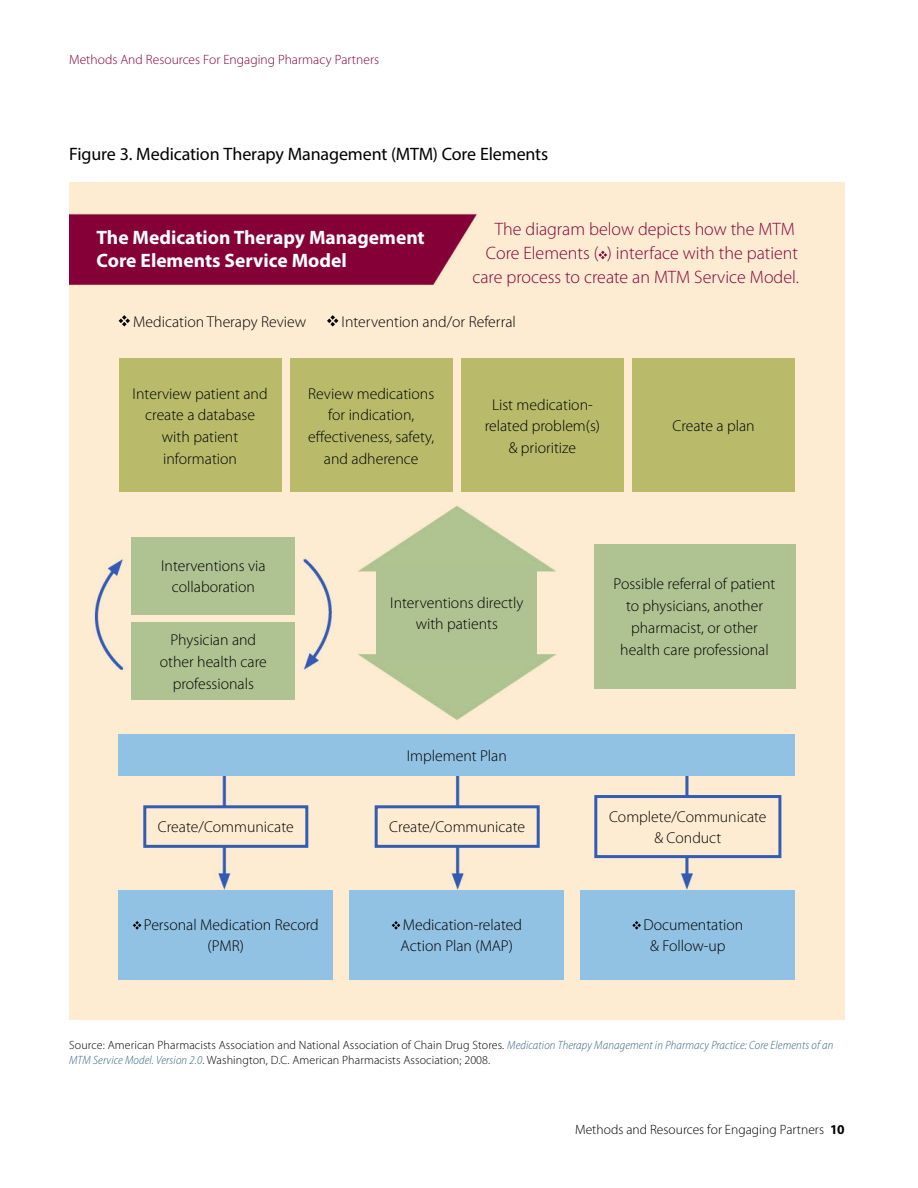
<style>
.page{position:relative;width:918px;height:1188px;background:#fff}
.page>*{position:absolute;margin:0;border:0;box-sizing:border-box;transform-origin:0 0}
.t1{font:700 19.5px/23.4px "Myriad Pro";color:#fff}
.t2{font:300 18px/24px "Myriad Pro";color:#860038;text-align:right}
.t3{font:18px "Myriad Pro";letter-spacing:-.01em;color:#000}
.t4{font:300 15.75px/21.8px "Myriad Pro";color:#000;text-align:center}
.t5{font:300 13.5px "Myriad Pro";color:#860038}
.t6{font:300 13.5px "Myriad Pro";color:#000}
.Footnote{font:300 12px/15px "Myriad Pro";letter-spacing:.01em;color:#000}
.s1{font-style:italic;font-stretch:semi-condensed;color:#35647d}
.s2{font-weight:700}
</style>
<div class="page">
<img style="left:69px;top:182px;width:776px;height:838px">
<div style="left:119px;top:359px;width:163px;height:133px;background:#b9bb6b"></div>
<div style="left:290px;top:359px;width:163px;height:133px;background:#b9bb6b"></div>
<div style="left:461px;top:359px;width:163px;height:133px;background:#b9bb6b"></div>
<div style="left:632px;top:359px;width:163px;height:133px;background:#b9bb6b"></div>
<div style="left:132px;top:537px;width:163px;height:77px;background:#afc392"></div>
<div style="left:594px;top:544px;width:201px;height:144px;background:#afc392"></div>
<div style="left:132px;top:623px;width:163px;height:77px;background:#afc392"></div>
<div style="left:377px;top:564px;width:160px;height:97px;background:#afc392"></div>
<div style="left:119px;top:890px;width:214px;height:89px;background:#91c1e3"></div>
<div style="left:350px;top:890px;width:214px;height:89px;background:#91c1e3"></div>
<div style="left:581px;top:890px;width:214px;height:89px;background:#91c1e3"></div>
<div style="left:145px;top:807px;width:162px;height:39px;background:#fdecd1"></div>
<div style="left:143px;top:805px;width:165px;height:43px;border:3px solid #335cb3"></div>
<div style="left:119px;top:734px;width:676px;height:41px;background:#91c1e3"></div>
<div style="left:376px;top:807px;width:162px;height:39px;background:#fdecd1"></div>
<div style="left:375px;top:805px;width:165px;height:43px;border:3px solid #335cb3"></div>
<div style="left:596px;top:797px;width:184px;height:60px;background:#fdecd1"></div>
<div style="left:594px;top:795px;width:187px;height:63px;border:3px solid #335cb3"></div>
<svg style="left:598px;top:251px;width:9px;height:8px"></svg>
<svg style="left:119px;top:315px;width:11px;height:12px"></svg>
<svg style="left:327px;top:315px;width:11px;height:12px"></svg>
<svg style="left:133px;top:921px;width:8px;height:9px"></svg>
<svg style="left:392px;top:921px;width:8px;height:9px"></svg>
<svg style="left:632px;top:921px;width:9px;height:9px"></svg>
<p class="t5" style="left:69px;top:52px;width:312px">Methods And Resources For Engaging Pharmacy Partners</p>
<h4 class="t3" style="left:69px;top:143px;width:481px">Figure 3. Medication Therapy Management (MTM) Core Elements</h4>
<h5 class="t1" style="left:97px;top:226px;width:330px">The Medication Therapy Management<br>Core Elements Service Model</h5>
<p class="t2" style="left:472px;top:218px;width:328px">The diagram below depicts how the MTM<br>Core Elements ( ) interface with the patient care process to create an MTM Service Model.</p>
<p class="t4" style="left:133px;top:311px;width:175px">Medication Therapy Review</p>
<p class="t4" style="left:342px;top:311px;width:176px">Intervention and/or Referral</p>
<p class="t4" style="left:133px;top:383px;width:137px">Interview patient and create a database with patient information</p>
<p class="t4" style="left:308px;top:383px;width:128px">Review medications for indication, effectiveness, safety, and adherence</p>
<p class="t4" style="left:485px;top:394px;width:117px">List medication&shy;related problem(s) &amp; prioritize</p>
<p class="t4" style="left:672px;top:415px;width:84px">Create a plan</p>
<p class="t4" style="left:161px;top:555px;width:106px">Interventions via collaboration</p>
<p class="t4" style="left:160px;top:630px;width:109px">Physician and other health care professionals</p>
<p class="t4" style="left:158px;top:817px;width:137px">Create/Communicate</p>
<p class="t4" style="left:144px;top:914px;width:177px">Personal Medication Record</p>
<p class="t4" style="left:208px;top:936px;width:38px">(PMR)</p>
<p class="t4" style="left:390px;top:592px;width:135px">Interventions directly with patients</p>
<p class="t4" style="left:407px;top:745px;width:102px">Implement Plan</p>
<p class="t4" style="left:389px;top:817px;width:137px">Create/Communicate</p>
<p class="t4" style="left:401px;top:914px;width:123px;text-align:left">Medication-related<br>Action Plan (MAP)</p>
<p class="t4" style="left:614px;top:574px;width:163px">Possible referral of patient to physicians, another pharmacist, or other health care professional</p>
<p class="t4" style="left:609px;top:806px;width:159px">Complete/Communicate &amp; Conduct</p>
<p class="t4" style="left:650px;top:914px;width:95px;text-align:left;text-indent:-7px">Documentation &amp; Follow-up</p>
<p class="Footnote" style="left:69px;top:1038px;width:766px">Source: American Pharmacists Association and National Association of Chain Drug Stores. <span class="s1">Medication Therapy Management in Pharmacy Practice: Core Elements of an<br>MTM Service Model. Version 2.0</span>. Washington, D.C. American Pharmacists Association; 2008.</p>
<p class="t6" style="left:575px;top:1122px;width:271px">Methods and Resources for Engaging Partners <span class="s2">10</span></p>
</div>
